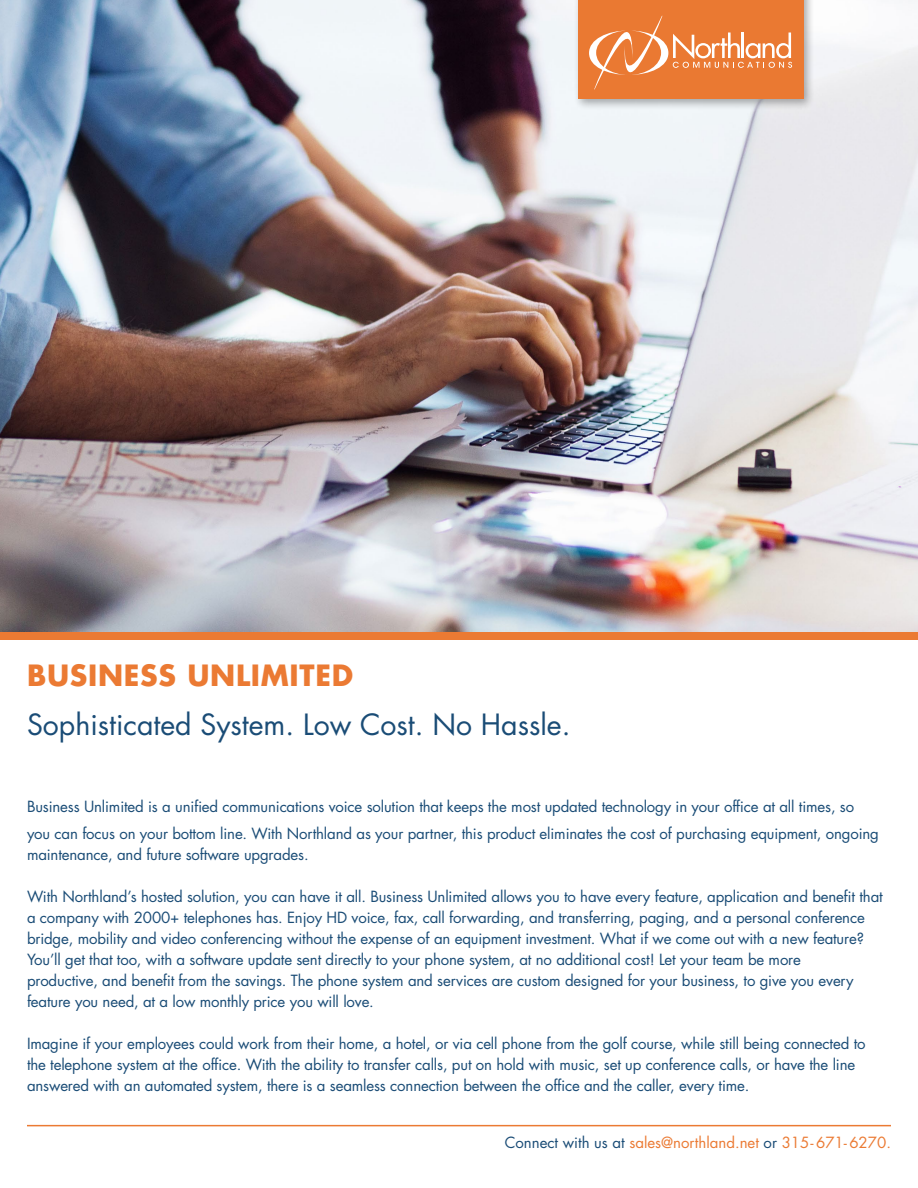
<style>
.page{position:relative;width:918px;height:1188px;background:#fff}
.page>*{position:absolute;margin:0;border:0;box-sizing:border-box;transform-origin:0 0}
.t1{font:28.5px "Futura";color:#1a4c76}
.t2{font:700 28.5px "Futura";letter-spacing:.025em;color:#eb7a33}
.t3{font:15px/21px "Futura";letter-spacing:-.01em;color:#1a4c76}
.t4{font:15px "Futura";color:#eb7a33}
.s1{color:#1a4c76}
</style>
<div class="page">
<img style="left:0;top:0;width:918px;height:632px">
<div style="left:573px;top:0;width:242px;height:111px;background:#000;opacity:.33"></div>
<div style="left:578px;top:0;width:225px;height:99px;background:#ea7932"></div>
<svg style="left:589px;top:15px;width:203px;height:96px"></svg>
<div style="left:0;top:632px;width:918px;height:7px;background:#eb7a33"></div>
<hr style="left:27px;top:1125px;width:864px;height:1px;background:#eb7a33">
<h1 class="t2" style="left:27px;top:655px;width:328px">BUSINESS UNLIMITED</h1>
<h1 class="t1" style="left:27px;top:705px;width:545px">Sophisticated System. Low Cost. No Hassle.</h1>
<p class="t3" style="left:27px;top:793px;width:854px;line-height:27px">Business Unlimited is a unified communications voice solution that keeps the most updated technology in your office at all times, so you can focus on your bottom line. With Northland as your partner, this product eliminates the cost of purchasing equipment, ongoing</p>
<p class="t3" style="left:27px;top:844px;width:283px">maintenance, and future software upgrades.</p>
<p class="t3" style="left:27px;top:886px;width:857px">With Northland’s hosted solution, you can have it all. Business Unlimited allows you to have every feature, application and benefit that a company with 2000+ telephones has. Enjoy HD voice, fax, call forwarding, and transferring, paging, and a personal conference bridge, mobility and video conferencing without the expense of an equipment investment. What if we come out with a new feature?<br>You’ll get that too, with a software update sent directly to your phone system, at no additional cost! Let your team be more<br>productive, and benefit from the savings. The phone system and services are custom designed for your business, to give you every feature you need, at a low monthly price you will love.</p>
<p class="t3" style="left:27px;top:1033px;width:840px">Imagine if your employees could work from their home, a hotel, or via cell phone from the golf course, while still being connected to the telephone system at the office. With the ability to transfer calls, put on hold with music, set up conference calls, or have the line answered with an automated system, there is a seamless connection between the office and the caller, every time.</p>
<p class="t4" style="left:505px;top:1132px;width:388px"><span class="s1">Connect with us at</span> sales@northland.net <span class="s1">or</span> 315- 671- 6270.</p>
</div>
